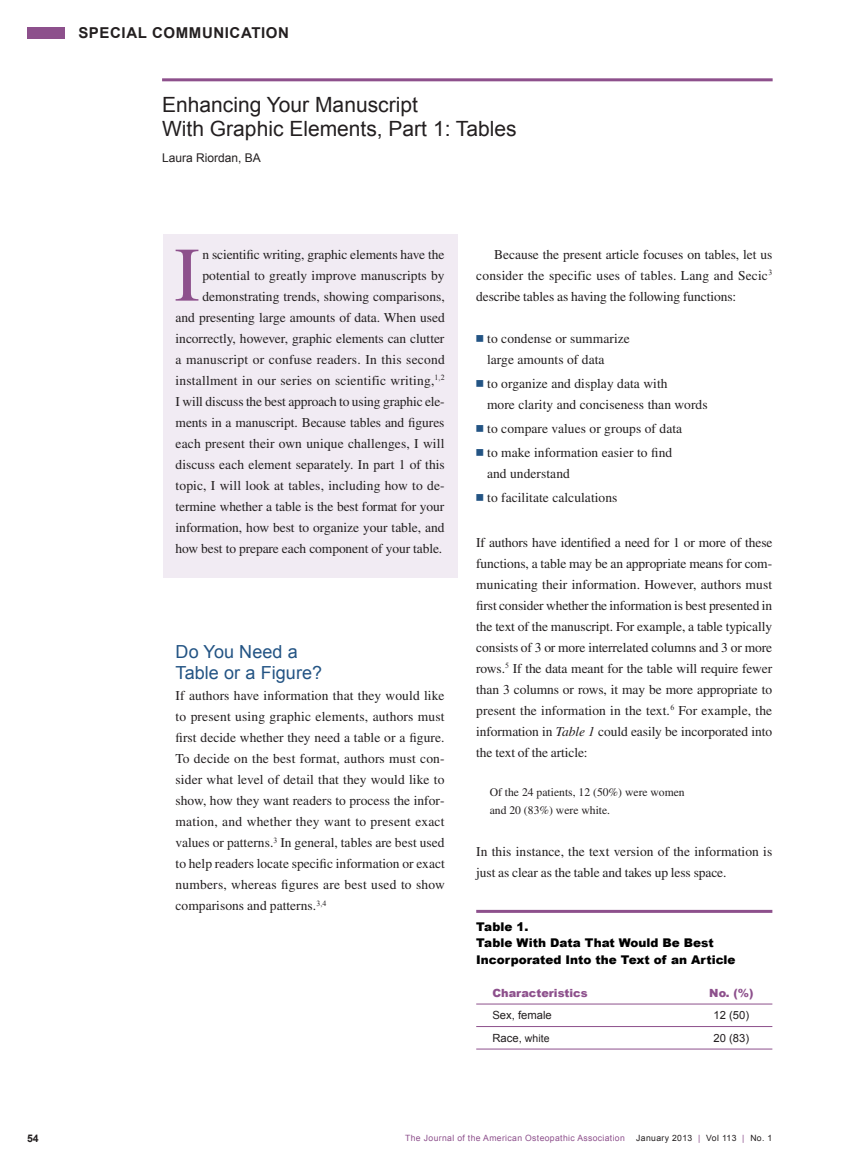
<style>
.page{position:relative;width:851px;height:1175px;background:#fff}
.page>*{position:absolute;margin:0;border:0;box-sizing:border-box;transform-origin:0 0}
.drop_cap{font:76.95px "Times LT Std";color:#8d508c}
.headline{font:21px/24px "Arial";color:#231f20}
.subhead{font:18px/21px "Arial";letter-spacing:.005em;color:#235484}
.section_head{font:700 15px "Arial";letter-spacing:.04em;color:#231f20}
.body{font:13.5px/21px "Times LT Std";letter-spacing:-.01em;color:#231f20;text-align:justify}
.drop_cap-2{font:13.5px/21px "Times LT Std";color:#231f20;text-align:right}
.indent{font:13.5px/21px "Times LT Std";letter-spacing:.005em;color:#231f20}
.title_riordan{font:900 12px/16.5px "Arial";color:#000}
.author2{font:12px "Arial";color:#231f20}
.quote{font:11.7px/18px "Times LT Std";color:#231f20}
.columns_riordan{font:11.25px "Arial";color:#231f20}
.columns_bold_riodan{font:900 11.25px "Arial";color:#8d508c}
.page_number{font:700 10.5px "Arial";color:#231f20}
.folio{font:8.7px "Arial";letter-spacing:.04em;color:#8d508c}
.folio-2{font:8.7px "Arial";letter-spacing:.04em;color:#231f20}
.s1{font-family:"Universal Std Newswith Comm Pi";color:#235484}
.s2{font-style:italic}
.s3{font-size:10.5px}
.s4{color:#8d508c}
</style>
<div class="page">
<div style="left:27px;top:27px;width:37px;height:11px;background:#8d508c"></div>
<hr style="left:162px;top:78px;width:610px;height:3px;background:#8d508c">
<hr style="left:476px;top:909px;width:296px;height:3px;background:#8d508c">
<hr style="left:476px;top:1003px;width:296px;height:1px;background:#8d508c">
<hr style="left:476px;top:1026px;width:296px;height:1px;background:#8d508c">
<hr style="left:476px;top:1048px;width:296px;height:1px;background:#8d508c">
<div style="left:163px;top:235px;width:294px;height:343px;background:#f1ebf3"></div>
<p class="section_head" style="left:78px;top:23px;width:212px">SPECIAL COMMUNICATION</p>
<p class="headline" style="left:162px;top:93px;width:356px">Enhancing Your Manuscript<br>With Graphic Elements, Part 1: Tables</p>
<p class="author2" style="left:162px;top:150px;width:100px">Laura Riordan, BA</p>
<p class="drop_cap-2" style="left:176px;top:243px;width:271px">n scientific writing, graphic elements have the potential to greatly improve manuscripts by demonstrating trends, showing comparisons,<br>and presenting large amounts of data. When used incorrectly, however, graphic elements can clutter a manuscript or confuse readers. In this second installment in our series on scientific writing,<sup>1,2<br></sup>I will discuss the best approach to using graphic ele&shy;ments in a manuscript. Because tables and figures each present their own unique challenges, I will discuss each element separately. In part 1 of this topic, I will look at tables, including how to de&shy;termine whether a table is the best format for your information, how best to organize your table, and how best to prepare each component of your table.</p>
<p class="drop_cap" style="left:174px;top:231px;width:27px">I</p>
<p class="subhead" style="left:176px;top:641px;width:148px">Do You Need a<br>Table or a Figure?</p>
<p class="body" style="left:176px;top:685px;width:271px">If authors have information that they would like to present using graphic elements, authors must first decide whether they need a table or a figure.<br>To decide on the best format, authors must con&shy;sider what level of detail that they would like to show, how they want readers to process the infor&shy;mation, and whether they want to present exact values or patterns.<sup>3</sup> In general, tables are best used to help readers locate specific information or exact numbers, whereas figures are best used to show comparisons and patterns.<sup>3,4</sup></p>
<p class="body" style="left:476px;top:243px;width:298px;text-indent:18px">Because the present article focuses on tables, let us consider the specific uses of tables. Lang and Secic<sup>3 </sup>describe tables as having the following functions:</p>
<p class="indent" style="left:487px;top:327px;width:144px;text-indent:-11px"><span class="s1">◾</span> to condense or summarize large amounts of data</p>
<p class="indent" style="left:487px;top:372px;width:222px;text-indent:-11px"><span class="s1">◾</span> to organize and display data with<br>more clarity and conciseness than words</p>
<p class="indent" style="left:476px;top:417px;width:207px"><span class="s1">◾</span> to compare values or groups of data</p>
<p class="indent" style="left:487px;top:441px;width:187px;text-indent:-11px"><span class="s1">◾</span> to make information easier to find and understand</p>
<p class="indent" style="left:476px;top:486px;width:143px"><span class="s1">◾</span> to facilitate calculations</p>
<p class="body" style="left:476px;top:531px;width:298px">If authors have identified a need for 1 or more of these functions, a table may be an appropriate means for com&shy;municating their information. However, authors must first consider whether the information is best presented in the text of the manuscript. For example, a table typically consists of 3 or more interrelated columns and 3 or more rows.<sup>5</sup> If the data meant for the table will require fewer than 3 columns or rows, it may be more appropriate to present the information in the text.<sup>6</sup> For example, the information in <span class="s2">Table 1</span> could easily be incorporated into the text of the article:</p>
<p class="quote" style="left:489px;top:782px;width:196px">Of the 24 patients, 12 (50%) were women and 20 (83%) were white.</p>
<p class="body" style="left:476px;top:840px;width:297px">In this instance, the text version of the information is just as clear as the table and takes up less space.</p>
<p class="title_riordan" style="left:476px;top:918px;width:261px">Table 1.<br>Table With Data That Would Be Best<br>Incorporated Into the Text of an Article</p>
<p class="columns_bold_riodan" style="left:492px;top:986px;width:97px">Characteristics</p>
<p class="columns_bold_riodan" style="left:709px;top:986px;width:46px">No. (%)</p>
<p class="columns_riordan" style="left:492px;top:1008px;width:61px">Sex, female</p>
<p class="columns_riordan" style="left:713px;top:1008px;width:37px">12 (50)</p>
<p class="columns_riordan" style="left:492px;top:1030px;width:59px">Race, <span class="s3">white</span></p>
<p class="columns_riordan" style="left:713px;top:1030px;width:37px">20 (83)</p>
<p class="page_number" style="left:27px;top:1131px;width:13px">54</p>
<p class="folio" style="left:405px;top:1132px;width:221px">The Journal of the American Osteopathic Association</p>
<p class="folio-2" style="left:636px;top:1132px;width:138px">January 2013 <span class="s4">|</span> Vol 113 <span class="s4">|</span> No. 1</p>
</div>
